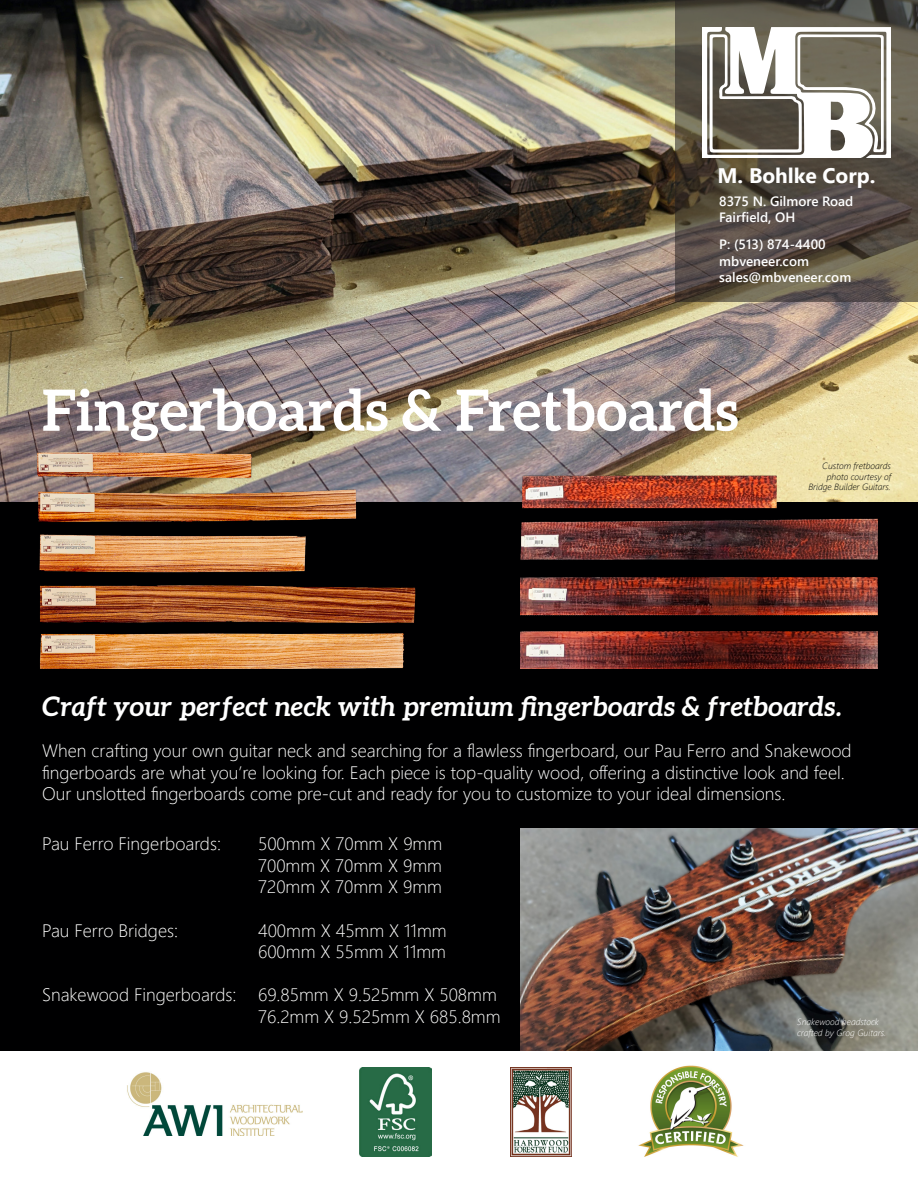
<style>
.page{position:relative;width:918px;height:1188px;background:#fff}
.page>*{position:absolute;margin:0;border:0;box-sizing:border-box;transform-origin:0 0}
.t1{font:700 57px "Aleo";color:#fff}
.t2{font:italic 700 27px "Aleo";color:#fff}
.t3{font:700 21px "Segoe UI";color:#fff}
.t4{font:300 18px/21.6px "Segoe UI";color:#fff}
.t5{font:600 13.5px/16.2px "Segoe UI";color:#fff}
.t6{font:italic 300 9px/10.8px "Segoe UI";color:#000001;text-align:right}
.t7{font:italic 300 9px/10.8px "Segoe UI";color:#fff}
</style>
<div class="page">
<div style="left:0;top:457px;width:918px;height:594px;background:#000001"></div>
<img style="left:0;top:0;width:918px;height:501px">
<img style="left:127px;top:1072px;width:176px;height:63px">
<img style="left:359px;top:1068px;width:72px;height:88px">
<img style="left:510px;top:1068px;width:61px;height:88px">
<img style="left:638px;top:1065px;width:106px;height:92px">
<svg style="left:676px;top:0;width:242px;height:301px;background:#575044"></svg>
<svg style="left:702px;top:27px;width:189px;height:131px"></svg>
<img style="left:27px;top:445px;width:392px;height:224px">
<img style="left:521px;top:470px;width:368px;height:199px">
<img style="left:521px;top:828px;width:397px;height:223px">
<p class="t3" style="left:717px;top:156px;width:160px">M. Bohlke Corp.</p>
<p class="t5" style="left:719px;top:192px;width:136px">8375 N. Gilmore Road<br>Fairfield, OH</p>
<p class="t5" style="left:719px;top:235px;width:134px">P: (513) 874-4400 mbveneer.com sales@mbveneer.com</p>
<p class="t1" style="left:42px;top:377px;width:698px">Fingerboards &amp; Fretboards</p>
<p class="t6" style="left:808px;top:459px;width:84px">Custom fretboards photo courtesy of<br>Bridge Builder Guitars.</p>
<p class="t2" style="left:42px;top:691px;width:801px">Craft your perfect neck with premium fingerboards &amp; fretboards.</p>
<p class="t4" style="left:42px;top:738px;width:811px">When crafting your own guitar neck and searching for a flawless fingerboard, our Pau Ferro and Snakewood fingerboards are what you’re looking for. Each piece is top-quality wood, offering a distinctive look and feel.<br>Our unslotted fingerboards come pre-cut and ready for you to customize to your ideal dimensions.</p>
<p class="t4" style="left:42px;top:831px;width:180px">Pau Ferro Fingerboards:</p>
<p class="t4" style="left:258px;top:831px;width:186px">500mm X 70mm X 9mm</p>
<p class="t4" style="left:258px;top:853px;width:185px">700mm X 70mm X 9mm</p>
<p class="t4" style="left:258px;top:875px;width:185px">720mm X 70mm X 9mm</p>
<p class="t4" style="left:42px;top:918px;width:138px">Pau Ferro Bridges:</p>
<p class="t4" style="left:258px;top:918px;width:190px">400mm X 45mm X 11mm</p>
<p class="t4" style="left:258px;top:939px;width:189px">600mm X 55mm X 11mm</p>
<p class="t4" style="left:42px;top:983px;width:456px">Snakewood Fingerboards: 69.85mm X 9.525mm X 508mm</p>
<p class="t4" style="left:258px;top:1004px;width:244px">76.2mm X 9.525mm X 685.8mm</p>
<p class="t7" style="left:797px;top:1015px;width:91px">Snakewood headstock crafted by Grog Guitars.</p>
</div>
